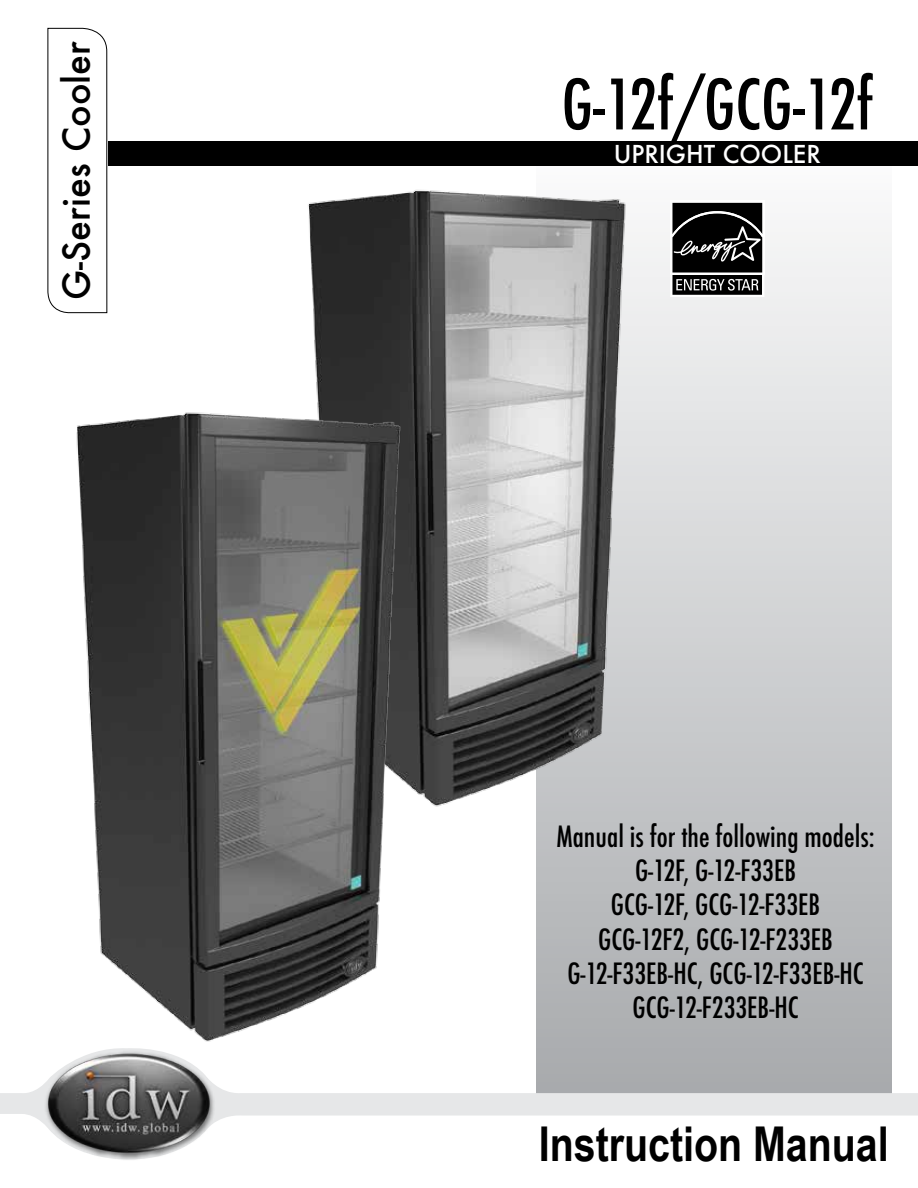
<style>
.page{position:relative;width:918px;height:1188px;background:#fff}
.page>*{position:absolute;margin:0;border:0;box-sizing:border-box;transform-origin:0 0}
.t1{font:500 condensed 67.5px "Futura";color:#000}
.t2{font:700 48px "Arial Narrow";color:#000}
.t3{font:500 36px "Futura";color:#000}
.t4{font:500 condensed 28.5px/34.2px "Futura";color:#000;text-align:center}
.t5{font:500 24px "Futura";color:#fff}
</style>
<div class="page">
<div style="left:537px;top:145px;width:354px;height:959px;background:linear-gradient(to bottom,#fcfdfd,#a6a9ac)"></div>
<svg style="left:47px;top:28px;width:61px;height:285px"></svg>
<div style="left:108px;top:141px;width:809px;height:25px;background:#000"></div>
<svg style="left:410px;top:1045px;width:508px;height:71px"></svg>
<img style="left:53px;top:1133px;width:150px;height:27px">
<img style="left:308px;top:166px;width:483px;height:729px">
<img style="left:0;top:404px;width:410px;height:729px">
<p class="t3" style="left:52px;top:300px;width:260px;rotate:-90deg">G-Series Cooler</p>
<h1 class="t1" style="left:562px;top:61px;width:313px">G-12f/GCG-12f</h1>
<p class="t5" style="left:614px;top:137px;width:209px">UPRIGHT COOLER</p>
<p class="t4" style="left:556px;top:820px;width:320px">Manual is for the following models:<br>G-12F, G-12-F33EB<br>GCG-12F, GCG-12-F33EB<br>GCG-12F2, GCG-12-F233EB<br>G-12-F33EB-HC, GCG-12-F33EB-HC<br>GCG-12-F233EB-HC</p>
<h2 class="t2" style="left:539px;top:1108px;width:351px">Instruction Manual</h2>
</div>
